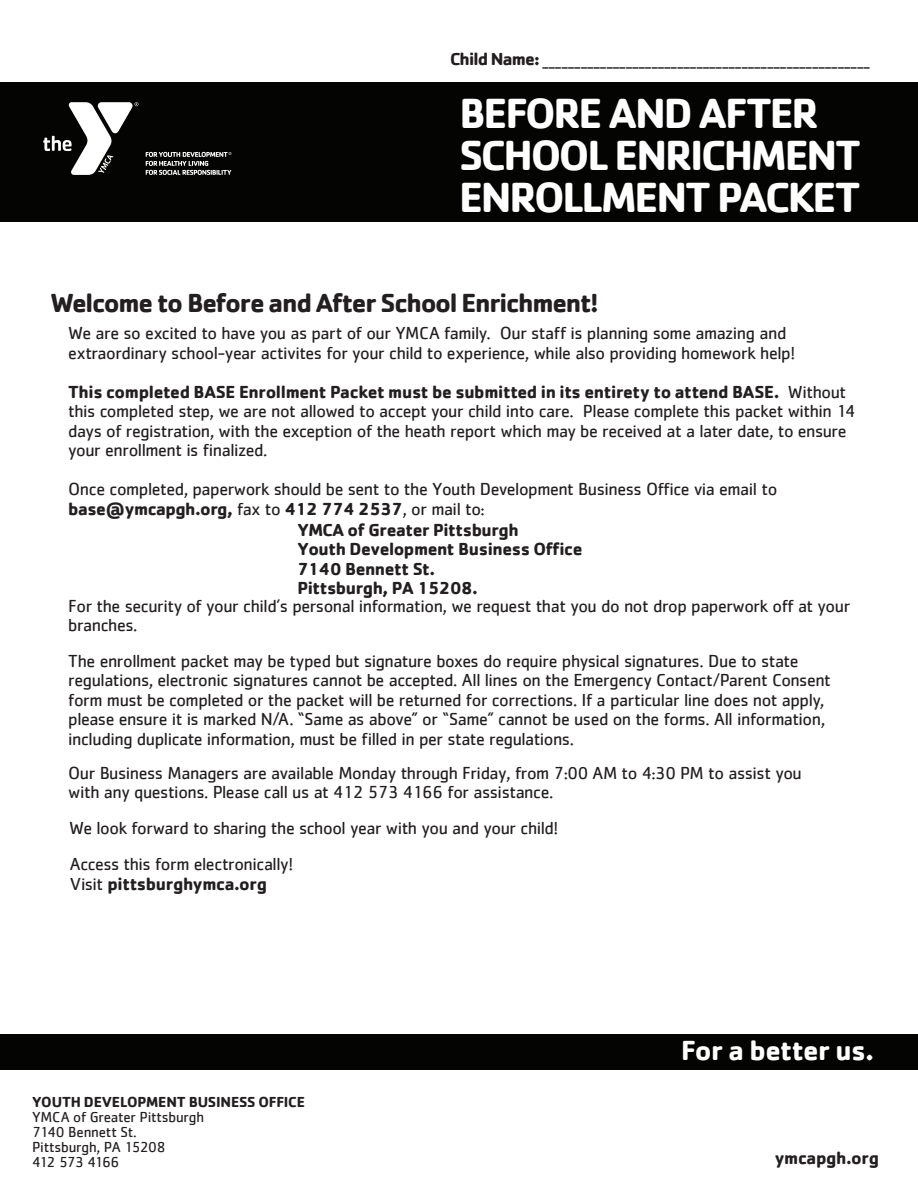
<style>
.page{position:relative;width:918px;height:1188px;background:#fff}
.page>*{position:absolute;margin:0;border:0;box-sizing:border-box;transform-origin:0 0}
.t1{font:700 43.5px/42px "Cachet";letter-spacing:-.05em;color:#fff}
.t2{font:700 28.5px "Cachet";letter-spacing:-.025em;color:#fff}
.t3{font:700 27px "Cachet";letter-spacing:-.05em;color:#231f20}
.t4{font:18px/19.5px "Cachet";letter-spacing:-.025em;color:#231f20}
.t5{font:700 18px/19.5px "Cachet";letter-spacing:-.025em;color:#231f20}
.t6{font:15px/15px "Cachet";letter-spacing:-.02em;color:#231f20}
.t7{font:700 15px "Cachet";letter-spacing:-.01em;color:#231f20}
.s1{font-weight:700}
.s2{font-weight:400}
</style>
<div class="page">
<div style="left:0;top:83px;width:918px;height:139px;background:#040503"></div>
<div style="left:0;top:1034px;width:918px;height:36px;background:#040503"></div>
<svg style="left:146px;top:152px;width:86px;height:23px"></svg>
<svg style="left:43px;top:102px;width:95px;height:73px"></svg>
<p class="t4" style="left:450px;top:49px;width:421px"><span class="s1">Child Name:</span> ___________________________________________________</p>
<h1 class="t1" style="left:459px;top:91px;width:404px">BEFORE AND AFTER<br>SCHOOL ENRICHMENT<br>ENROLLMENT PACKET</h1>
<h3 class="t3" style="left:50px;top:286px;width:550px">Welcome to Before and After School Enrichment!</h3>
<p class="t4" style="left:68px;top:323px;width:728px">We are so excited to have you as part of our YMCA family. Our staff is planning some amazing and extraordinary school-year activites for your child to experience, while also providing homework help!</p>
<p class="t4" style="left:68px;top:381px;width:788px"><span class="s1">This completed BASE Enrollment Packet must be submitted in its entirety to attend BASE.</span> Without this completed step, we are not allowed to accept your child into care. Please complete this packet within 14 days of registration, with the exception of the heath report which may be received at a later date, to ensure your enrollment is finalized.</p>
<p class="t4" style="left:68px;top:479px;width:711px">Once completed, paperwork should be sent to the Youth Development Business Office via email to <span class="s1">base@ymcapgh.org,</span> fax to <span class="s1">412 774 2537</span>, or mail to:</p>
<p class="t5" style="left:297px;top:519px;width:287px">YMCA of Greater Pittsburgh<br>Youth Development Business Office<br>7140 Bennett St.<br>Pittsburgh, PA 15208.</p>
<p class="t4" style="left:68px;top:596px;width:784px">For the security of your child’s personal information, we request that you do not drop paperwork off at your branches.</p>
<p class="t4" style="left:68px;top:651px;width:764px">The enrollment packet may be typed but signature boxes do require physical signatures. Due to state regulations, electronic signatures cannot be accepted. All lines on the Emergency Contact/Parent Consent form must be completed or the packet will be returned for corrections. If a particular line does not apply, please ensure it is marked N/A. “Same as above” or “Same” cannot be used on the forms. All information, including duplicate information, must be filled in per state regulations.</p>
<p class="t4" style="left:68px;top:763px;width:735px">Our Business Managers are available Monday through Friday, from 7:00 AM to 4:30 PM to assist you with any questions. Please call us at 412 573 4166 for assistance.</p>
<p class="t4" style="left:69px;top:809px;width:491px;line-height:36.5px">We look forward to sharing the school year with you and your child!<br>Access this form electronically!</p>
<p class="t5" style="left:70px;top:873px;width:199px"><span class="s2">Visit</span> pittsburghymca.org</p>
<p class="t7" style="left:32px;top:1092px;width:274px">YOUTH DEVELOPMENT BUSINESS OFFICE</p>
<p class="t6" style="left:32px;top:1109px;width:173px">YMCA of Greater Pittsburgh<br>7140 Bennett St.<br>Pittsburgh, PA 15208<br>412 573 4166</p>
<h2 class="t2" style="left:681px;top:1032px;width:194px">For a better us.</h2>
<p class="t5" style="left:775px;top:1148px;width:106px">ymcapgh.org</p>
</div>
